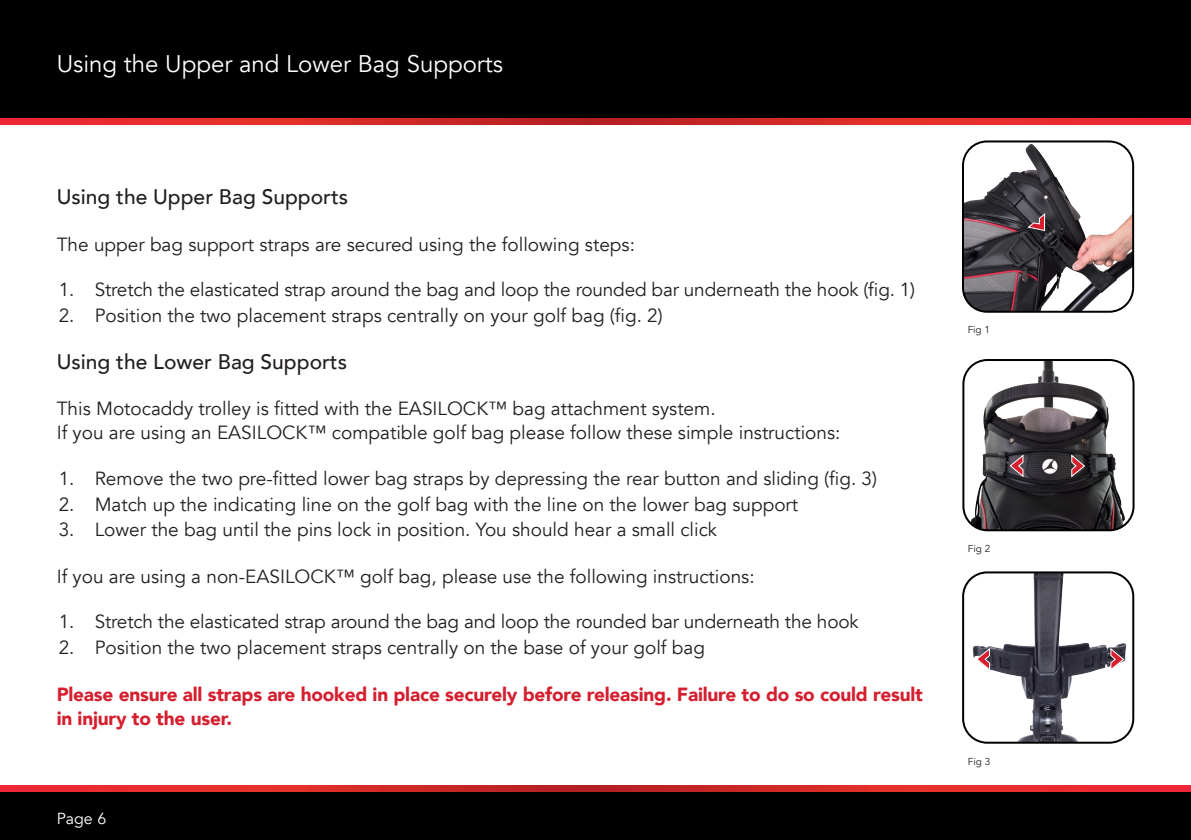
<style>
.page{position:relative;width:1191px;height:840px;background:#fff}
.page>*{position:absolute;margin:0;border:0;box-sizing:border-box;transform-origin:0 0}
.Titles{font:24px "Avenir";color:#fff}
.Headline{font:500 21px "Avenir";color:#231f20}
.Body{font:19px/24px "Avenir";color:#231f20}
.NB{font:900 19px/24px "Avenir";letter-spacing:-.01em;color:#d51f2f}
.t1{font:16px "Avenir";color:#fff}
.t2{font:10px "Avenir";color:#231f20}
</style>
<div class="page">
<div style="left:0;top:790px;width:1191px;height:49px;background:#000"></div>
<div style="left:0;top:0;width:1191px;height:118px;background:#000"></div>
<svg style="left:0;top:118px;width:1191px;height:6px;background:#d9292a"></svg>
<svg style="left:0;top:785px;width:1191px;height:6px;background:#d9292a"></svg>
<img style="left:963px;top:144px;width:154px;height:167px">
<div style="left:962px;top:140px;width:172px;height:172px;border:2px solid #000;border-radius:24px"></div>
<svg style="left:1028px;top:213px;width:17px;height:18px"></svg>
<img style="left:970px;top:360px;width:155px;height:170px">
<div style="left:962px;top:359px;width:172px;height:172px;border:2px solid #000;border-radius:24px"></div>
<svg style="left:1009px;top:454px;width:14px;height:23px"></svg>
<svg style="left:1071px;top:454px;width:14px;height:22px"></svg>
<img style="left:972px;top:574px;width:154px;height:168px">
<div style="left:962px;top:571px;width:172px;height:172px;border:2px solid #000;border-radius:24px"></div>
<svg style="left:976px;top:648px;width:14px;height:22px"></svg>
<svg style="left:1110px;top:647px;width:14px;height:22px"></svg>
<p class="Titles" style="left:57px;top:49px;width:448px">Using the Upper and Lower Bag Supports</p>
<p class="Headline" style="left:57px;top:178px;width:293px">Using the Upper Bag Supports</p>
<p class="Body" style="left:57px;top:232px;width:580px">The upper bag support straps are secured using the following steps:</p>
<p class="Body" style="left:59px;top:278px;width:858px">1. Stretch the elasticated strap around the bag and loop the rounded bar underneath the hook (fig. 1)</p>
<p class="Body" style="left:59px;top:303px;width:605px">2. Position the two placement straps centrally on your golf bag (fig. 2)</p>
<p class="Headline" style="left:57px;top:343px;width:292px">Using the Lower Bag Supports</p>
<p class="Body" style="left:57px;top:397px;width:785px">This Motocaddy trolley is fitted with the EASILOCK™ bag attachment system.<br>If you are using an EASILOCK™ compatible golf bag please follow these simple instructions:</p>
<p class="Body" style="left:59px;top:466px;width:820px">1. Remove the two pre-fitted lower bag straps by depressing the rear button and sliding (fig. 3)</p>
<p class="Body" style="left:59px;top:492px;width:741px">2. Match up the indicating line on the golf bag with the line on the lower bag support</p>
<p class="Body" style="left:59px;top:517px;width:660px">3. Lower the bag until the pins lock in position. You should hear a small click</p>
<p class="Body" style="left:57px;top:564px;width:699px">If you are using a non-EASILOCK™ golf bag, please use the following instructions:</p>
<p class="Body" style="left:59px;top:610px;width:801px">1. Stretch the elasticated strap around the bag and loop the rounded bar underneath the hook</p>
<p class="Body" style="left:59px;top:635px;width:648px">2. Position the two placement straps centrally on the base of your golf bag</p>
<p class="NB" style="left:57px;top:681px;width:867px">Please ensure all straps are hooked in place securely before releasing. Failure to do so could result in injury to the user.</p>
<p class="t1" style="left:57px;top:808px;width:51px">Page 6</p>
<p class="t2" style="left:967px;top:324px;width:24px">Fig 1</p>
<p class="t2" style="left:967px;top:542px;width:24px">Fig 2</p>
<p class="t2" style="left:967px;top:755px;width:24px">Fig 3</p>
</div>
